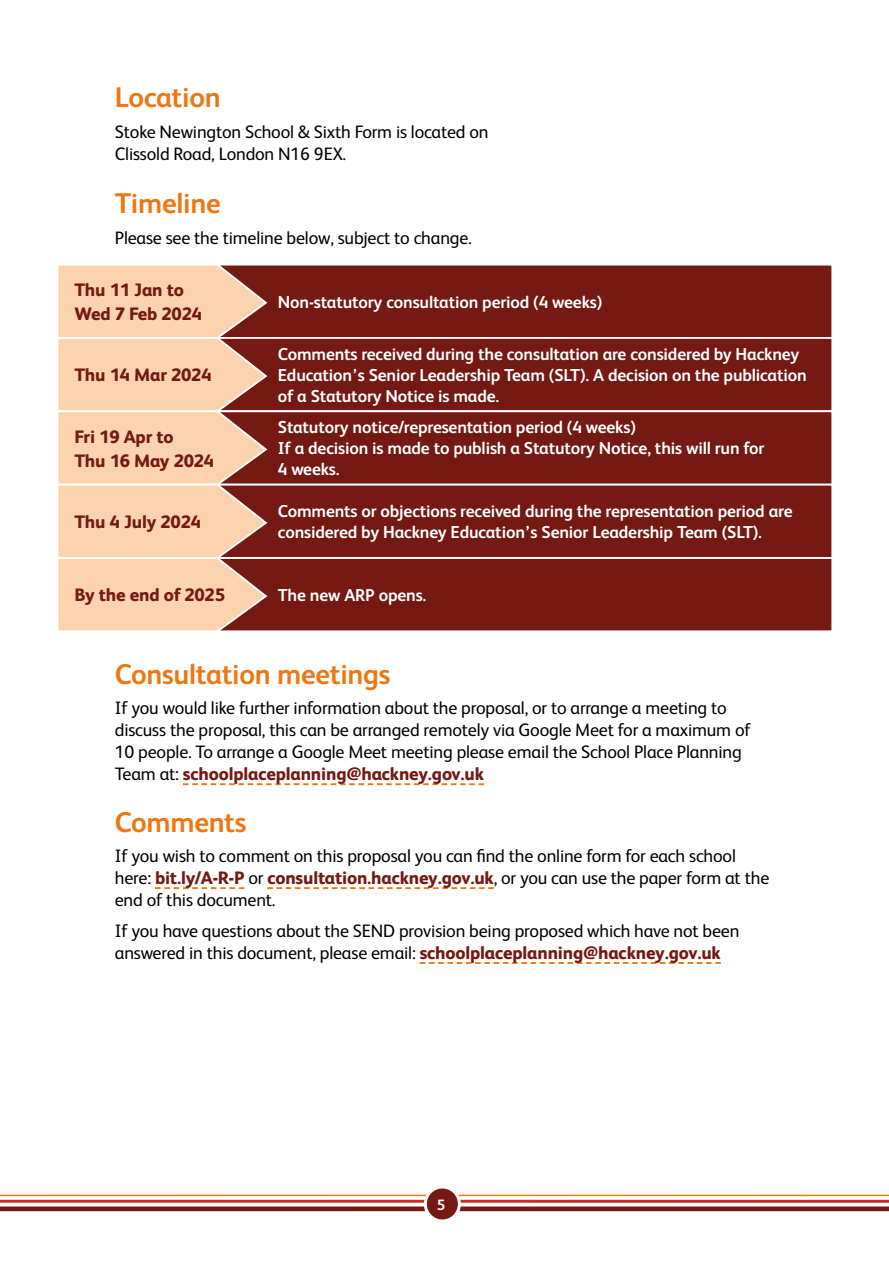
<style>
.page{position:relative;width:889px;height:1263px;background:#fff}
.page>*{position:absolute;margin:0;border:0;box-sizing:border-box;transform-origin:0 0}
.t1{font:700 28.5px "FS Albert";letter-spacing:-.01em;color:#e71}
.t2{font:18px/22px "FS Albert";letter-spacing:-.01em;color:#000}
.t3{font:800 18px/24px "FS Albert";letter-spacing:-.01em;color:#741a13}
.t4{font:700 17.25px/21px "FS Albert";letter-spacing:-.01em;color:#fff}
.t5{font:700 15px "FS Albert";color:#fff}
.s1{font-weight:800;color:#741a13}
</style>
<div class="page">
<svg style="left:0;top:1194px;width:889px;height:18px"></svg>
<div style="left:425px;top:1187px;width:34px;height:34px;background:#741a13;border-radius:50%"></div>
<div style="left:424px;top:1185px;width:37px;height:37px;border:3px solid #fff;border-radius:50%"></div>
<svg style="left:183px;top:783px;width:301px;height:2px"></svg>
<svg style="left:155px;top:887px;width:89px;height:2px"></svg>
<svg style="left:267px;top:887px;width:227px;height:2px"></svg>
<svg style="left:420px;top:962px;width:301px;height:2px"></svg>
<div style="left:209px;top:264px;width:624px;height:75px;background:#741a13;border:2px solid #fff"></div>
<div style="left:209px;top:337px;width:624px;height:75px;background:#741a13;border:2px solid #fff"></div>
<div style="left:209px;top:410px;width:624px;height:76px;background:#741a13;border:2px solid #fff"></div>
<div style="left:209px;top:484px;width:624px;height:75px;background:#741a13;border:2px solid #fff"></div>
<div style="left:209px;top:557px;width:624px;height:75px;background:#741a13;border:2px solid #fff"></div>
<svg style="left:58px;top:264px;width:211px;height:368px;background:#ecbfa0"></svg>
<h1 class="t1" style="left:115px;top:78px;width:107px">Location</h1>
<p class="t2" style="left:115px;top:120px;width:375px">Stoke Newington School &amp; Sixth Form is located on<br>Clissold Road, London N16 9EX.</p>
<h1 class="t1" style="left:115px;top:184px;width:107px">Timeline</h1>
<p class="t2" style="left:115px;top:226px;width:358px">Please see the timeline below, subject to change.</p>
<p class="t3" style="left:74px;top:277px;width:129px">Thu 11 Jan to<br>Wed 7 Feb 2024</p>
<p class="t3" style="left:74px;top:362px;width:139px">Thu 14 Mar 2024</p>
<p class="t4" style="left:278px;top:290px;width:326px">Non-statutory consultation period (4 weeks)</p>
<p class="t4" style="left:278px;top:343px;width:530px">Comments received during the consultation are considered by Hackney<br>Education’s Senior Leadership Team (SLT). A decision on the publication of a Statutory Notice is made.</p>
<p class="t3" style="left:74px;top:423px;width:141px">Fri 19 Apr to<br>Thu 16 May 2024</p>
<p class="t4" style="left:278px;top:416px;width:488px">Statutory notice/representation period (4 weeks)<br>If a decision is made to publish a Statutory Notice, this will run for<br>4 weeks.</p>
<p class="t3" style="left:74px;top:509px;width:128px">Thu 4 July 2024</p>
<p class="t4" style="left:278px;top:500px;width:516px">Comments or objections received during the representation period are considered by Hackney Education’s Senior Leadership Team (SLT).</p>
<p class="t3" style="left:74px;top:582px;width:152px">By the end of 2025</p>
<p class="t4" style="left:278px;top:584px;width:150px">The new ARP opens.</p>
<h1 class="t1" style="left:115px;top:655px;width:277px">Consultation meetings</h1>
<p class="t2" style="left:115px;top:696px;width:637px">If you would like further information about the proposal, or to arrange a meeting to discuss the proposal, this can be arranged remotely via Google Meet for a maximum of 10 people. To arrange a Google Meet meeting please email the School Place Planning Team at: <span class="s1">schoolplaceplanning@hackney.gov.uk</span></p>
<h1 class="t1" style="left:115px;top:803px;width:133px">Comments</h1>
<p class="t2" style="left:115px;top:844px;width:656px">If you wish to comment on this proposal you can find the online form for each school here: <span class="s1">bit.ly/A-R-P</span> or <span class="s1">consultation.hackney.gov.uk</span>, or you can use the paper form at the end of this document.</p>
<p class="t2" style="left:115px;top:919px;width:626px">If you have questions about the SEND provision being proposed which have not been answered in this document, please email: <span class="s1">schoolplaceplanning@hackney.gov.uk</span></p>
<p class="t5" style="left:437px;top:1194px;width:10px">5</p>
</div>
